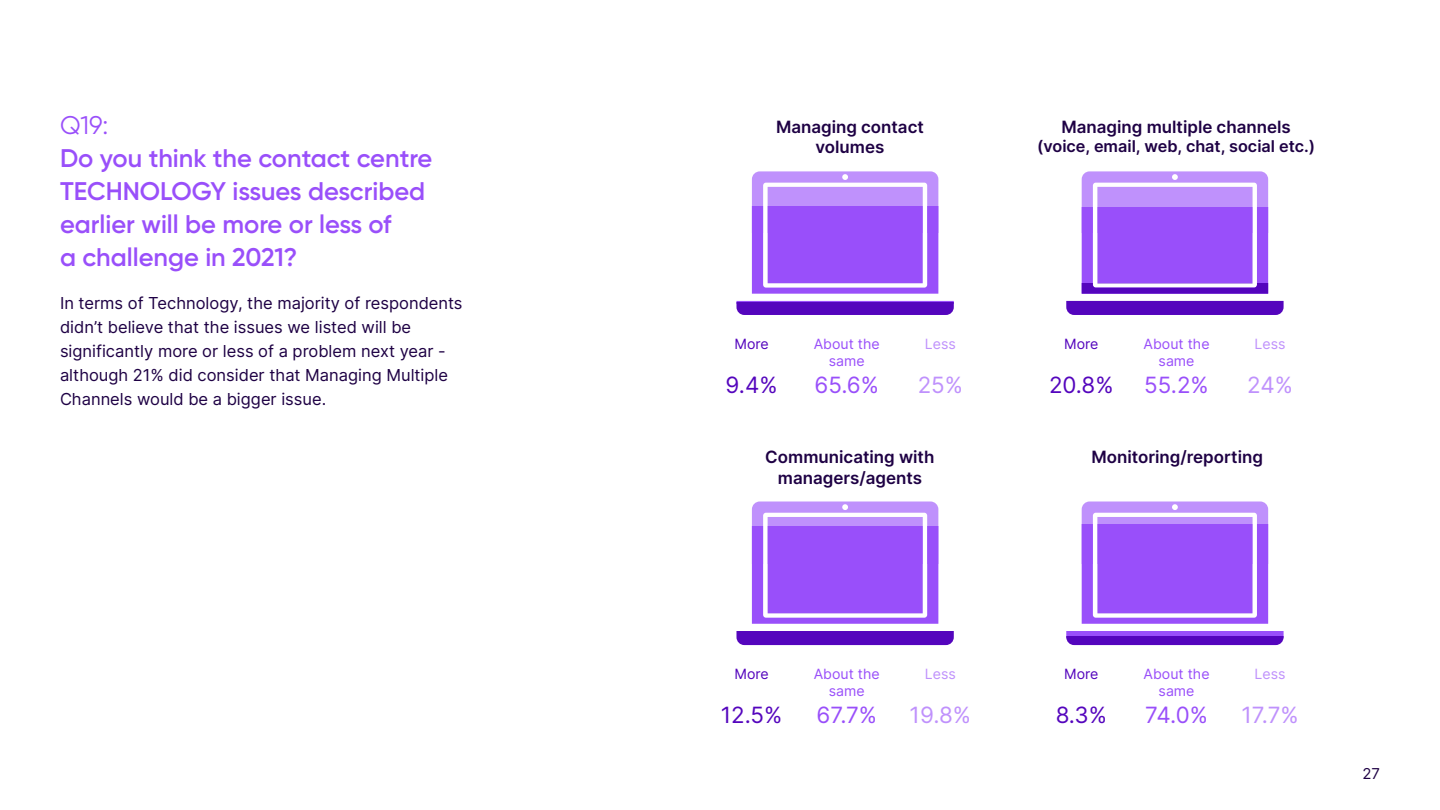
<style>
.page{position:relative;width:1440px;height:810px;background:#fff}
.page>*{position:absolute;margin:0;border:0;box-sizing:border-box;transform-origin:0 0}
.t1{font:600 25.5px/33px "Gilroy";color:#994ffa}
.t2{font:25.5px "Gilroy";color:#994ffa}
.t3{font:22.42px "Inter";color:#994ffa}
.t4{font:22.42px "Inter";color:#5405bd}
.t5{font:22.42px "Inter";color:#bf91fc}
.t6{font:600 16.95px/20.3px "Inter";color:#1e0044;text-align:center}
.t7{font:16.5px/24px "Inter";color:#1e0044}
.t8{font:600 16.2px "Inter";color:#1e0044}
.t9{font:15px "Inter";color:#1e0044}
.t10{font:14.17px/17px "Inter";color:#994ffa;text-align:center}
.t11{font:14.17px "Inter";color:#bf91fc}
.t12{font:14.17px "Inter";color:#5405bd}
</style>
<div class="page">
<svg style="left:752px;top:502px;width:187px;height:24px;fill:#bf91fc"></svg>
<svg style="left:751px;top:526px;width:188px;height:98px;background:#a362fa"></svg>
<div style="left:736px;top:631px;width:218px;height:14px;background:#5405bd"></div>
<svg style="left:1081px;top:502px;width:188px;height:23px;fill:#bf91fc"></svg>
<svg style="left:1066px;top:525px;width:218px;height:111px"></svg>
<div style="left:1066px;top:636px;width:218px;height:9px;background:#5405bd"></div>
<svg style="left:752px;top:171px;width:187px;height:35px;background:#c8a2fc"></svg>
<svg style="left:736px;top:206px;width:218px;height:96px"></svg>
<div style="left:736px;top:302px;width:218px;height:13px;background:#5405bd"></div>
<svg style="left:1081px;top:171px;width:188px;height:36px;background:#c8a2fc"></svg>
<div style="left:1081px;top:207px;width:188px;height:76px;background:#994ffa"></div>
<svg style="left:1066px;top:283px;width:218px;height:32px;fill:#5405bd"></svg>
<h1 class="t2" style="left:60px;top:109px;width:50px">Q19:</h1>
<h1 class="t1" style="left:60px;top:141px;width:374px">Do you think the contact centre<br>TECHNOLOGY issues described earlier will be more or less of<br>a challenge in 2021?</h1>
<p class="t7" style="left:60px;top:291px;width:404px">In terms of Technology, the majority of respondents didn’t believe that the issues we listed will be significantly more or less of a problem next year - although 21% did consider that Managing Multiple Channels would be a bigger issue.</p>
<p class="t6" style="left:776px;top:116px;width:149px">Managing contact volumes</p>
<p class="t6" style="left:1062px;top:116px;width:231px">Managing multiple channels</p>
<p class="t8" style="left:1037px;top:134px;width:280px">(voice, email, web, chat, social etc.)</p>
<p class="t12" style="left:734px;top:333px;width:36px">More</p>
<h2 class="t4" style="left:725px;top:368px;width:54px">9.4%</h2>
<p class="t10" style="left:814px;top:335px;width:68px">About the same</p>
<h2 class="t3" style="left:814px;top:368px;width:66px">65.6%</h2>
<p class="t11" style="left:925px;top:333px;width:32px">Less</p>
<h2 class="t5" style="left:918px;top:368px;width:47px">25%</h2>
<p class="t12" style="left:1064px;top:333px;width:36px">More</p>
<h2 class="t4" style="left:1049px;top:368px;width:66px">20.8%</h2>
<p class="t10" style="left:1144px;top:335px;width:68px">About the same</p>
<h2 class="t3" style="left:1144px;top:368px;width:66px">55.2%</h2>
<p class="t11" style="left:1255px;top:333px;width:32px">Less</p>
<h2 class="t5" style="left:1247px;top:368px;width:47px">24%</h2>
<p class="t6" style="left:765px;top:447px;width:171px">Communicating with managers/agents</p>
<p class="t6" style="left:1091px;top:447px;width:173px">Monitoring/reporting</p>
<p class="t12" style="left:734px;top:663px;width:36px">More</p>
<h2 class="t4" style="left:721px;top:698px;width:63px">12.5%</h2>
<p class="t10" style="left:814px;top:665px;width:68px">About the same</p>
<h2 class="t3" style="left:816px;top:698px;width:62px">67.7%</h2>
<p class="t11" style="left:925px;top:663px;width:32px">Less</p>
<h2 class="t5" style="left:910px;top:698px;width:63px">19.8%</h2>
<p class="t12" style="left:1064px;top:663px;width:36px">More</p>
<h2 class="t4" style="left:1056px;top:698px;width:53px">8.3%</h2>
<p class="t10" style="left:1144px;top:665px;width:68px">About the same</p>
<h2 class="t3" style="left:1145px;top:698px;width:64px">74.0%</h2>
<p class="t11" style="left:1255px;top:663px;width:32px">Less</p>
<h2 class="t5" style="left:1242px;top:698px;width:59px">17.7%</h2>
<p class="t9" style="left:1362px;top:763px;width:19px">27</p>
</div>
